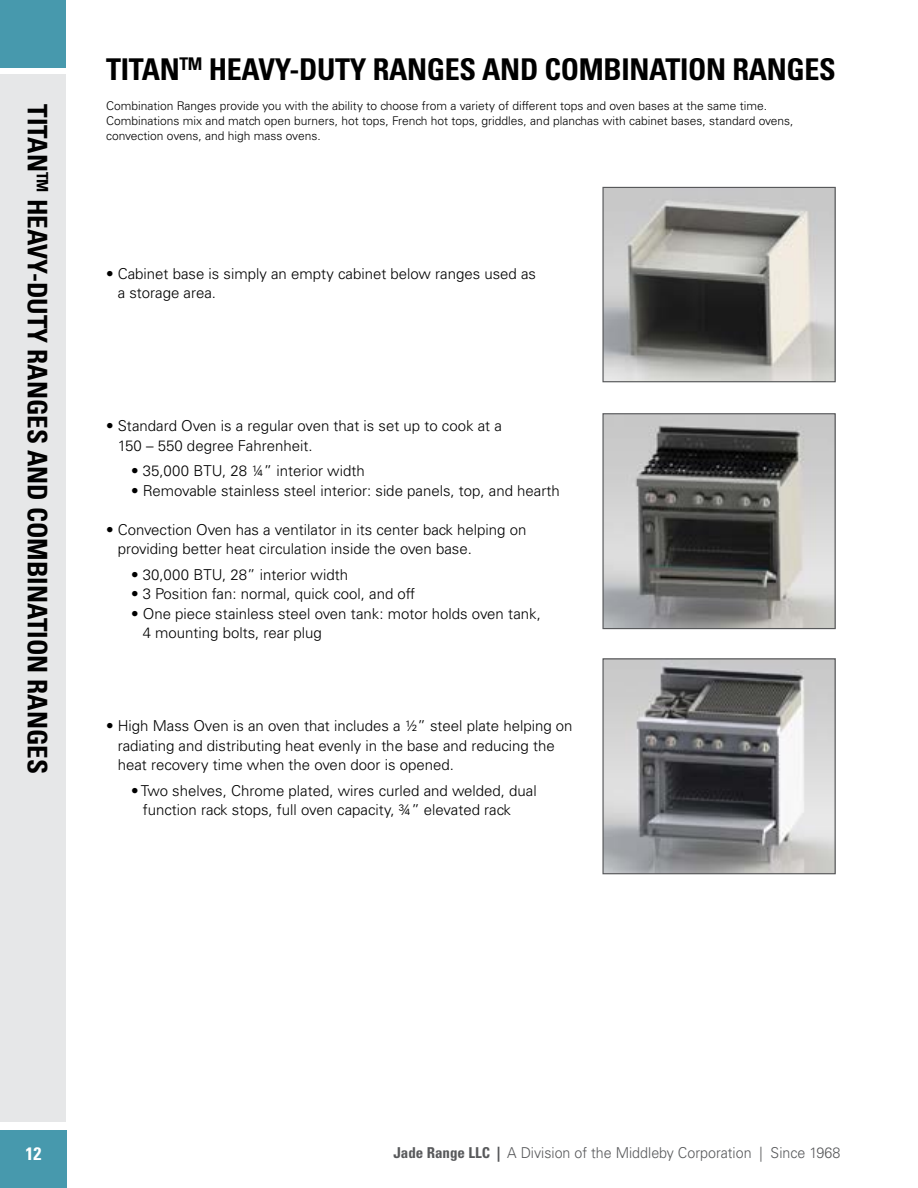
<style>
.page{position:relative;width:918px;height:1188px;background:#fff}
.page>*{position:absolute;margin:0;border:0;box-sizing:border-box;transform-origin:0 0}
.t1{font:700 condensed 30px "Univers";letter-spacing:-.01em;color:#000}
.t2{font:700 condensed 27px "Univers";color:#000}
.t3{font:700 condensed 18px "Univers";color:#fff}
.t4{font:300 15px/19.5px "Univers";color:#000}
.t5{font:300 15px "Univers";color:#58595b;scale:.95 1}
.t6{font:300 12px/15px "Univers";color:#000}
.s1{font-weight:700;font-stretch:condensed}
</style>
<div class="page">
<div style="left:0;top:75px;width:66px;height:1047px;background:#e6e7e8"></div>
<div style="left:0;top:0;width:66px;height:68px;background:#4799ad"></div>
<div style="left:0;top:1130px;width:67px;height:58px;background:#4799ad"></div>
<img style="left:604px;top:189px;width:230px;height:191px">
<div style="left:602px;top:187px;width:234px;height:195px;border:1px solid #58595b"></div>
<img style="left:604px;top:415px;width:230px;height:212px">
<div style="left:602px;top:413px;width:234px;height:216px;border:1px solid #58595b"></div>
<img style="left:604px;top:660px;width:230px;height:212px">
<div style="left:602px;top:658px;width:234px;height:216px;border:1px solid #58595b"></div>
<h2 class="t2" style="left:54px;top:104px;width:671px;rotate:90deg">TITAN<sup>TM</sup> HEAVY-DUTY RANGES AND COMBINATION RANGES</h2>
<h1 class="t1" style="left:106px;top:51px;width:731px">TITAN<sup>TM</sup> HEAVY-DUTY RANGES AND COMBINATION RANGES</h1>
<p class="t6" style="left:106px;top:98px;width:689px">Combination Ranges provide you with the ability to choose from a variety of different tops and oven bases at the same time.<br>Combinations mix and match open burners, hot tops, French hot tops, griddles, and planchas with cabinet bases, standard ovens, convection ovens, and high mass ovens.</p>
<p class="t4" style="left:118px;top:264px;width:420px;text-indent:-12px">• Cabinet base is simply an empty cabinet below ranges used as a storage area.</p>
<p class="t4" style="left:118px;top:416px;width:386px;text-indent:-12px">• Standard Oven is a regular oven that is set up to cook at a<br>150 – 550 degree Fahrenheit.</p>
<p class="t4" style="left:131px;top:461px;width:235px">• 35,000 BTU, 28 ¼” interior width</p>
<p class="t4" style="left:131px;top:481px;width:430px">• Removable stainless steel interior: side panels, top, and hearth</p>
<p class="t4" style="left:118px;top:520px;width:410px;text-indent:-12px">• Convection Oven has a ventilator in its center back helping on providing better heat circulation inside the oven base.</p>
<p class="t4" style="left:131px;top:565px;width:218px">• 30,000 BTU, 28” interior width</p>
<p class="t4" style="left:131px;top:584px;width:286px">• 3 Position fan: normal, quick cool, and off</p>
<p class="t4" style="left:143px;top:604px;width:400px;text-indent:-12px">• One piece stainless steel oven tank: motor holds oven tank,<br>4 mounting bolts, rear plug</p>
<p class="t4" style="left:118px;top:716px;width:456px;text-indent:-12px">• High Mass Oven is an oven that includes a ½” steel plate helping on radiating and distributing heat evenly in the base and reducing the heat recovery time when the oven door is opened.</p>
<p class="t4" style="left:143px;top:781px;width:396px;text-indent:-12px">• Two shelves, Chrome plated, wires curled and welded, dual function rack stops, full oven capacity, ¾” elevated rack</p>
<p class="t3" style="left:25px;top:1142px;width:17px">12</p>
<p class="t5" style="left:393px;top:1144px;width:472px"><span class="s1">Jade Range LLC |</span> A Division of the Middleby Corporation | Since 1968</p>
</div>
